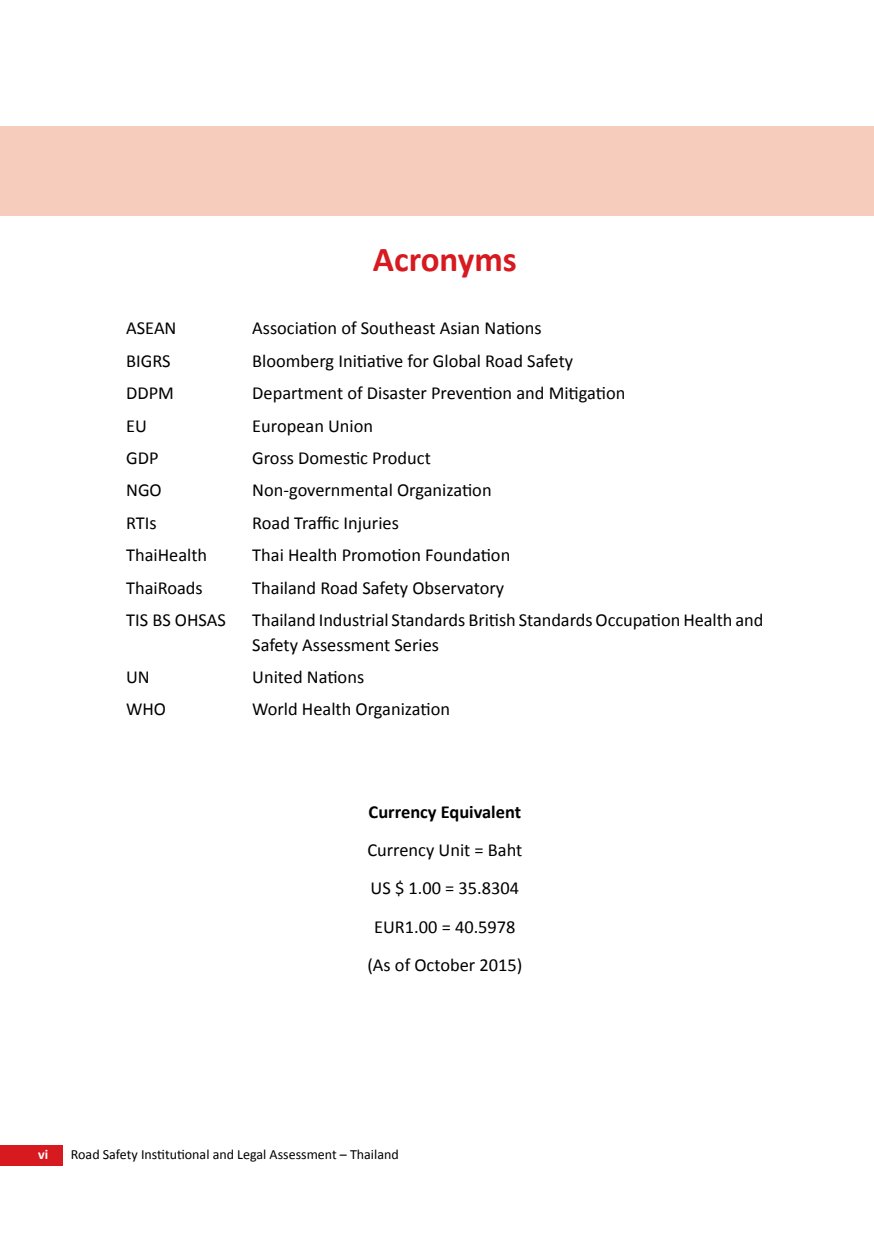
<style>
.page{position:relative;width:874px;height:1241px;background:#fff}
.page>*{position:absolute;margin:0;border:0;box-sizing:border-box;transform-origin:0 0}
.t1{font:700 35px "Calibri";color:#d71920}
.t2{font:18.38px/38.3px "Calibri";color:#000}
.t3{font:700 18.38px "Calibri";color:#000}
.t4{font:14px "Calibri";color:#000}
.t5{font:700 14px "Calibri";color:#fff}
</style>
<div class="page">
<div style="left:0;top:1144px;width:63px;height:21px;background:#d71920"></div>
<div style="left:0;top:126px;width:873px;height:90px;background:#f6cdbc"></div>
<h1 class="t1" style="left:372px;top:236px;width:145px">Acronyms</h1>
<p class="t2" style="left:126px;top:309px;width:52px">ASEAN</p>
<p class="t2" style="left:252px;top:309px;width:291px">Association of Southeast Asian Nations</p>
<p class="t2" style="left:126px;top:341px;width:46px">BIGRS</p>
<p class="t2" style="left:252px;top:341px;width:322px">Bloomberg Initiative for Global Road Safety</p>
<p class="t2" style="left:126px;top:374px;width:49px">DDPM</p>
<p class="t2" style="left:252px;top:374px;width:374px">Department of Disaster Prevention and Mitigation</p>
<p class="t2" style="left:126px;top:406px;width:22px">EU</p>
<p class="t2" style="left:252px;top:406px;width:122px">European Union</p>
<p class="t2" style="left:126px;top:439px;width:34px">GDP</p>
<p class="t2" style="left:252px;top:439px;width:180px">Gross Domestic Product</p>
<p class="t2" style="left:126px;top:471px;width:37px">NGO</p>
<p class="t2" style="left:252px;top:471px;width:241px">Non-governmental Organization</p>
<p class="t2" style="left:126px;top:503px;width:32px">RTIs</p>
<p class="t2" style="left:252px;top:503px;width:148px">Road Traffic Injuries</p>
<p class="t2" style="left:126px;top:536px;width:83px">ThaiHealth</p>
<p class="t2" style="left:252px;top:536px;width:259px">Thai Health Promotion Foundation</p>
<p class="t2" style="left:126px;top:568px;width:78px">ThaiRoads</p>
<p class="t2" style="left:252px;top:568px;width:253px">Thailand Road Safety Observatory</p>
<p class="t2" style="left:126px;top:600px;width:101px">TIS BS OHSAS</p>
<p class="t2" style="left:252px;top:607px;width:512px;line-height:24.5px">Thailand Industrial Standards British Standards Occupation Health and<br>Safety Assessment Series</p>
<p class="t2" style="left:126px;top:657px;width:25px">UN</p>
<p class="t2" style="left:252px;top:657px;width:113px">United Nations</p>
<p class="t2" style="left:126px;top:690px;width:41px">WHO</p>
<p class="t2" style="left:252px;top:690px;width:199px">World Health Organization</p>
<p class="t3" style="left:368px;top:799px;width:154px">Currency Equivalent</p>
<p class="t2" style="left:367px;top:830px;width:156px;text-align:center">Currency Unit = Baht<br>US $ 1.00 = 35.8304<br>EUR1.00 = 40.5978 (As of October 2015)</p>
<p class="t5" style="left:38px;top:1145px;width:12px">vi</p>
<p class="t4" style="left:71px;top:1145px;width:329px">Road Safety Institutional and Legal Assessment – Thailand</p>
</div>
